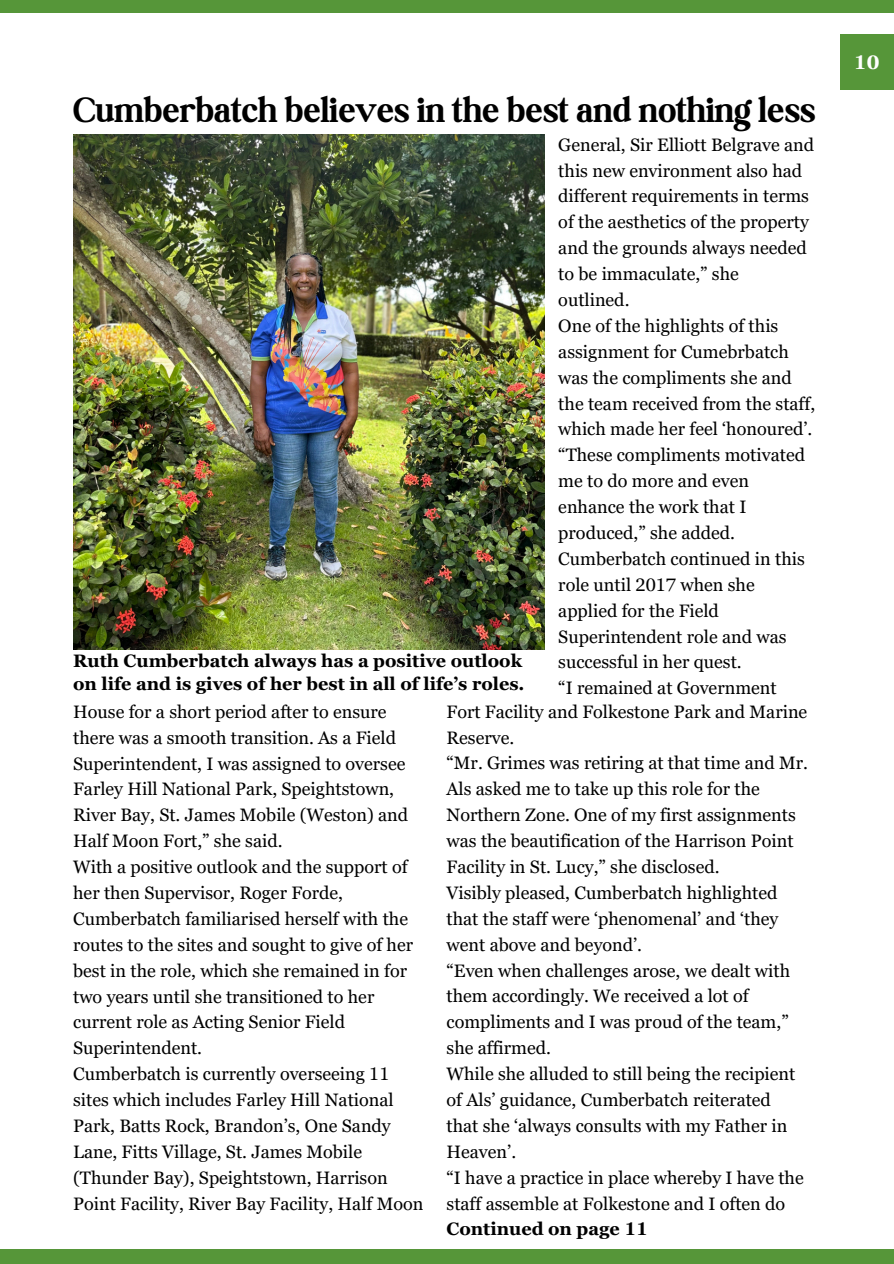
<style>
.page{position:relative;width:894px;height:1264px;background:#fff}
.page>*{position:absolute;margin:0;border:0;box-sizing:border-box;transform-origin:0 0}
.t1{font:700 37.5px "Boston Angel";color:#000}
.t2{font:700 19.5px "Georgia Pro";color:#fff}
.t3{font:18px/25.8px "Georgia Pro";color:#000}
.t4{font:700 18px/23.7px "Georgia Pro";color:#000}
</style>
<div class="page">
<div style="left:0;top:0;width:893px;height:12px;background:#569639"></div>
<div style="left:0;top:1249px;width:893px;height:14px;background:#569639"></div>
<div style="left:839px;top:34px;width:54px;height:55px;background:#569639"></div>
<img style="left:73px;top:134px;width:471px;height:515px">
<p class="t1" style="left:73px;top:87px;width:743px">Cumberbatch believes in the best and nothing less</p>
<p class="t3" style="left:558px;top:131px;width:257px">General, Sir Elliott Belgrave and this new environment also had different requirements in terms of the aesthetics of the property and the grounds always needed to be immaculate,” she outlined.</p>
<p class="t3" style="left:558px;top:313px;width:258px">One of the highlights of this assignment for Cumebrbatch was the compliments she and the team received from the staff, which made her feel ‘honoured’.</p>
<p class="t3" style="left:558px;top:442px;width:248px">“These compliments motivated me to do more and even enhance the work that I produced,” she added.</p>
<p class="t3" style="left:558px;top:545px;width:248px">Cumberbatch continued in this role until 2017 when she applied for the Field<br>Superintendent role and was successful in her quest.</p>
<p class="t3" style="left:558px;top:675px;width:220px">“I remained at Government</p>
<h2 class="t4" style="left:73px;top:648px;width:453px">Ruth Cumberbatch always has a positive outlook on life and is gives of her best in all of life’s roles.</h2>
<p class="t3" style="left:446px;top:698px;width:362px">Fort Facility and Folkestone Park and Marine<br>Reserve.</p>
<p class="t3" style="left:446px;top:750px;width:363px">“Mr. Grimes was retiring at that time and Mr.<br>Als asked me to take up this role for the Northern Zone. One of my first assignments was the beautification of the Harrison Point Facility in St. Lucy,” she disclosed.</p>
<p class="t3" style="left:446px;top:879px;width:332px">Visibly pleased, Cumberbatch highlighted</p>
<p class="t3" style="left:446px;top:905px;width:333px">that the staff were ‘phenomenal’ and ‘they went above and beyond’.</p>
<p class="t3" style="left:446px;top:957px;width:345px">“Even when challenges arose, we dealt with them accordingly. We received a lot of compliments and I was proud of the team,” she affirmed.</p>
<p class="t3" style="left:446px;top:1060px;width:350px">While she alluded to still being the recipient</p>
<p class="t3" style="left:446px;top:1086px;width:326px">of Als’ guidance, Cumberbatch reiterated</p>
<p class="t3" style="left:446px;top:1112px;width:342px">that she ‘always consults with my Father in<br>Heaven’.</p>
<p class="t3" style="left:446px;top:1164px;width:358px">“I have a practice in place whereby I have the staff assemble at Folkestone and I often do</p>
<p class="t4" style="left:446px;top:1217px;width:203px">Continued on page 11</p>
<p class="t3" style="left:73px;top:698px;width:336px">House for a short period after to ensure there was a smooth transition. As a Field Superintendent, I was assigned to oversee Farley Hill National Park, Speightstown, River Bay, St. James Mobile (Weston) and Half Moon Fort,” she said.</p>
<p class="t3" style="left:73px;top:853px;width:341px">With a positive outlook and the support of her then Supervisor, Roger Forde, Cumberbatch familiarised herself with the routes to the sites and sought to give of her best in the role, which she remained in for two years until she transitioned to her current role as Acting Senior Field Superintendent.</p>
<p class="t3" style="left:73px;top:1060px;width:351px">Cumberbatch is currently overseeing 11 sites which includes Farley Hill National Park, Batts Rock, Brandon’s, One Sandy Lane, Fitts Village, St. James Mobile (Thunder Bay), Speightstown, Harrison Point Facility, River Bay Facility, Half Moon</p>
<p class="t2" style="left:853px;top:51px;width:27px">10</p>
</div>
